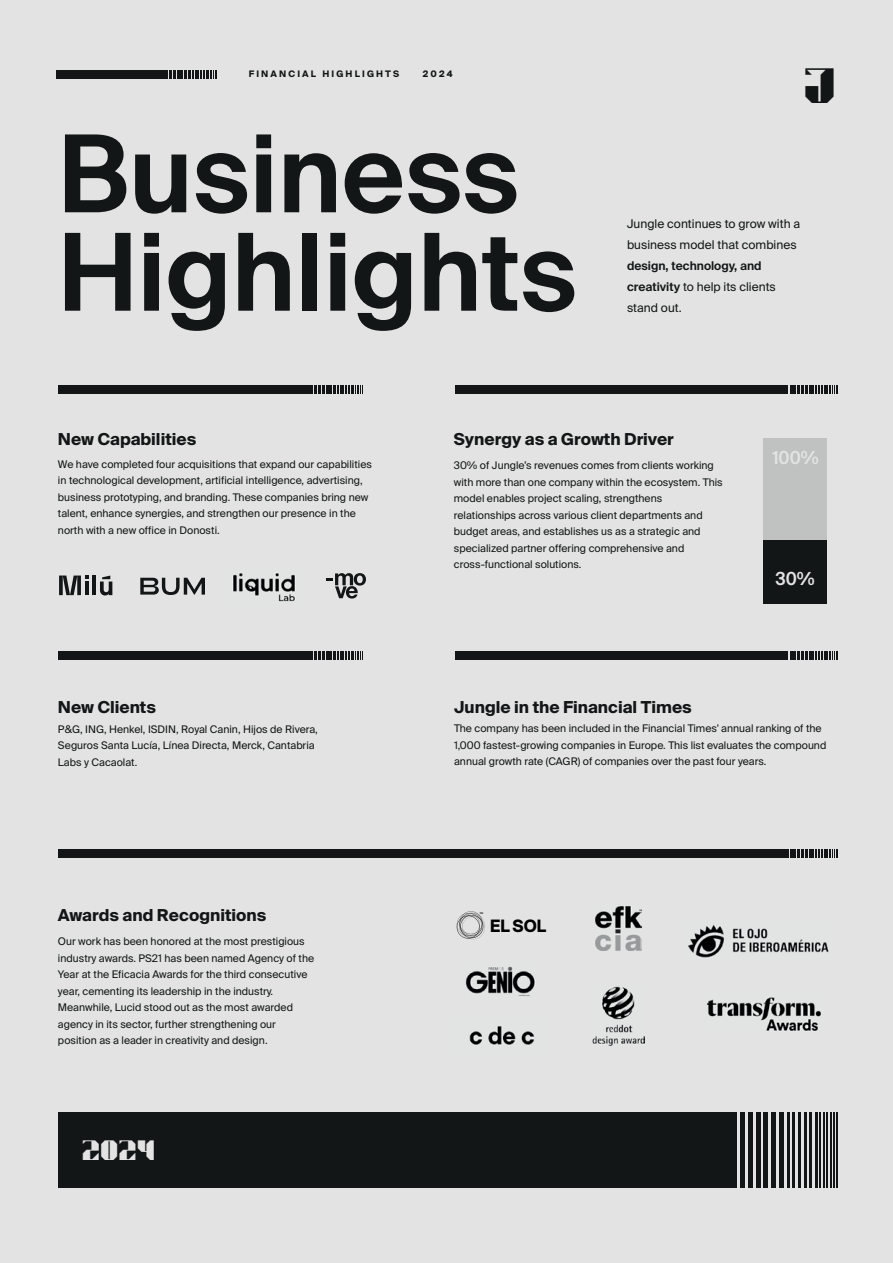
<style>
.page{position:relative;width:893px;height:1263px;background:#e2e3e2}
.page>*{position:absolute;margin:0;border:0;box-sizing:border-box;transform-origin:0 0}
.t1{font:600 107.25px/98.4px "Suisse Intl";color:#121616}
.t2{font:49.5px "JUNGLESMALL";color:#121616}
.t3{font:28.05px "JUNGLESMALL";color:#e2e3e2}
.t4{font:600 18px "Suisse Intl";color:#e2e3e2;scale:.93 1}
.t5{font:700 17.7px "Basier Square";letter-spacing:-.005em;color:#000001}
.t6{font:700 16.5px "Suisse Intl";color:#121616}
.t7{font:600 12px/21px "Suisse Intl";color:#121616}
.t8{font:12px/21px "Suisse Intl";color:#121616}
.t9{font:10.5px/16.5px "Suisse Intl";color:#121616}
.t10{font:700 9px "Suisse Intl";letter-spacing:.24em;color:#121616}
.t11{font:700 2.4px "Basier Square";color:#000001}
.s1{font-weight:400}
</style>
<div class="page">
<div style="left:764px;top:438px;width:63px;height:166px;background:#c0c2c1"></div>
<div style="left:764px;top:540px;width:63px;height:64px;background:#121616"></div>
<div style="left:56px;top:70px;width:111px;height:9px;background:#121616"></div>
<svg style="left:169px;top:70px;width:48px;height:9px"></svg>
<hr style="left:93px;top:575px;width:3px;height:20px;background:#121616">
<svg style="left:100px;top:575px;width:12px;height:20px"></svg>
<svg style="left:59px;top:575px;width:30px;height:20px"></svg>
<div style="left:58px;top:651px;width:255px;height:9px;background:#121616"></div>
<svg style="left:314px;top:651px;width:49px;height:9px"></svg>
<div style="left:455px;top:651px;width:333px;height:9px;background:#121616"></div>
<svg style="left:790px;top:651px;width:48px;height:9px"></svg>
<div style="left:58px;top:385px;width:255px;height:9px;background:#121616"></div>
<svg style="left:314px;top:385px;width:49px;height:9px"></svg>
<div style="left:455px;top:385px;width:333px;height:9px;background:#121616"></div>
<svg style="left:790px;top:385px;width:48px;height:9px"></svg>
<div style="left:58px;top:850px;width:730px;height:8px;background:#121616"></div>
<svg style="left:790px;top:850px;width:48px;height:8px"></svg>
<div style="left:58px;top:1112px;width:679px;height:76px;background:#121616"></div>
<div style="left:740px;top:1112px;width:5px;height:76px;background:#121616"></div>
<div style="left:748px;top:1112px;width:5px;height:76px;background:#121616"></div>
<div style="left:756px;top:1112px;width:5px;height:76px;background:#121616"></div>
<div style="left:763px;top:1112px;width:5px;height:76px;background:#121616"></div>
<div style="left:771px;top:1112px;width:5px;height:76px;background:#121616"></div>
<div style="left:779px;top:1112px;width:5px;height:76px;background:#121616"></div>
<hr style="left:804px;top:1112px;width:2px;height:76px;background:#121616">
<hr style="left:810px;top:1112px;width:2px;height:76px;background:#121616">
<hr style="left:815px;top:1112px;width:3px;height:76px;background:#121616">
<hr style="left:787px;top:1112px;width:2px;height:76px;background:#121616">
<hr style="left:793px;top:1112px;width:2px;height:76px;background:#121616">
<hr style="left:798px;top:1112px;width:2px;height:76px;background:#121616">
<hr style="left:830px;top:1112px;width:1px;height:76px;background:#121616">
<hr style="left:833px;top:1112px;width:2px;height:76px;background:#121616">
<hr style="left:836px;top:1112px;width:2px;height:76px;background:#121616">
<hr style="left:820px;top:1112px;width:1px;height:76px;background:#121616">
<hr style="left:823px;top:1112px;width:1px;height:76px;background:#121616">
<hr style="left:826px;top:1112px;width:2px;height:76px;background:#121616">
<img style="left:466px;top:966px;width:70px;height:30px">
<img style="left:232px;top:573px;width:64px;height:29px">
<svg style="left:140px;top:578px;width:65px;height:17px"></svg>
<svg style="left:326px;top:573px;width:40px;height:25px"></svg>
<img style="left:596px;top:907px;width:45px;height:44px">
<img style="left:707px;top:997px;width:114px;height:34px">
<img style="left:688px;top:924px;width:141px;height:34px">
<img style="left:592px;top:987px;width:52px;height:58px">
<img style="left:469px;top:1026px;width:65px;height:19px">
<svg style="left:457px;top:911px;width:28px;height:28px"></svg>
<p class="t10" style="left:249px;top:69px;width:152px">FINANCIAL HIGHLIGHTS</p>
<p class="t10" style="left:423px;top:69px;width:31px">2024</p>
<h1 class="t1" style="left:58px;top:126px;width:520px">Business<br>Highlights</h1>
<h2 class="t2" style="left:804px;top:62px;width:34px">J</h2>
<p class="t8" style="left:627px;top:214px;width:175px">Jungle continues to grow with a business model that combines</p>
<p class="t7" style="left:627px;top:256px;width:150px">design, technology, and creativity <span class="s1">to help its clients stand out.</span></p>
<h3 class="t6" style="left:58px;top:429px;width:140px">New Capabilities</h3>
<h3 class="t6" style="left:454px;top:429px;width:222px">Synergy as a Growth Driver</h3>
<p class="t9" style="left:58px;top:456px;width:315px">We have completed four acquisitions that expand our capabilities in technological development, artificial intelligence, advertising, business prototyping, and branding. These companies bring new talent, enhance synergies, and strengthen our presence in the north with a new office in Donosti.</p>
<p class="t9" style="left:454px;top:457px;width:270px">30% of Jungle’s revenues comes from clients working with more than one company within the ecosystem. This model enables project scaling, strengthens relationships across various client departments and budget areas, and establishes us as a strategic and specialized partner offering comprehensive and cross-functional solutions.</p>
<h3 class="t4" style="left:772px;top:448px;width:51px">100%</h3>
<h3 class="t4" style="left:775px;top:568px;width:44px">30%</h3>
<h3 class="t6" style="left:58px;top:697px;width:100px">New Clients</h3>
<h3 class="t6" style="left:454px;top:697px;width:239px">Jungle in the Financial Times</h3>
<p class="t9" style="left:58px;top:721px;width:261px">P&amp;G, ING, Henkel, ISDIN, Royal Canin, Hijos de Rivera,<br>Seguros Santa Lucía, Línea Directa, Merck, Cantabria<br>Labs y Cacaolat.</p>
<p class="t9" style="left:454px;top:721px;width:374px">The company has been included in the Financial Times' annual ranking of the<br>1,000 fastest-growing companies in Europe. This list evaluates the compound annual growth rate (CAGR) of companies over the past four years.</p>
<h3 class="t6" style="left:58px;top:905px;width:210px">Awards and Recognitions</h3>
<p class="t11" style="left:480px;top:911px;width:5px">TM</p>
<h3 class="t5" style="left:490px;top:915px;width:58px">ELSOL</h3>
<p class="t9" style="left:58px;top:933px;width:258px">Our work has been honored at the most prestigious industry awards. PS21 has been named Agency of the Year at the Eficacia Awards for the third consecutive year, cementing its leadership in the industry.<br>Meanwhile, Lucid stood out as the most awarded agency in its sector, further strengthening our position as a leader in creativity and design.</p>
<h3 class="t3" style="left:82px;top:1137px;width:75px">2024</h3>
</div>
